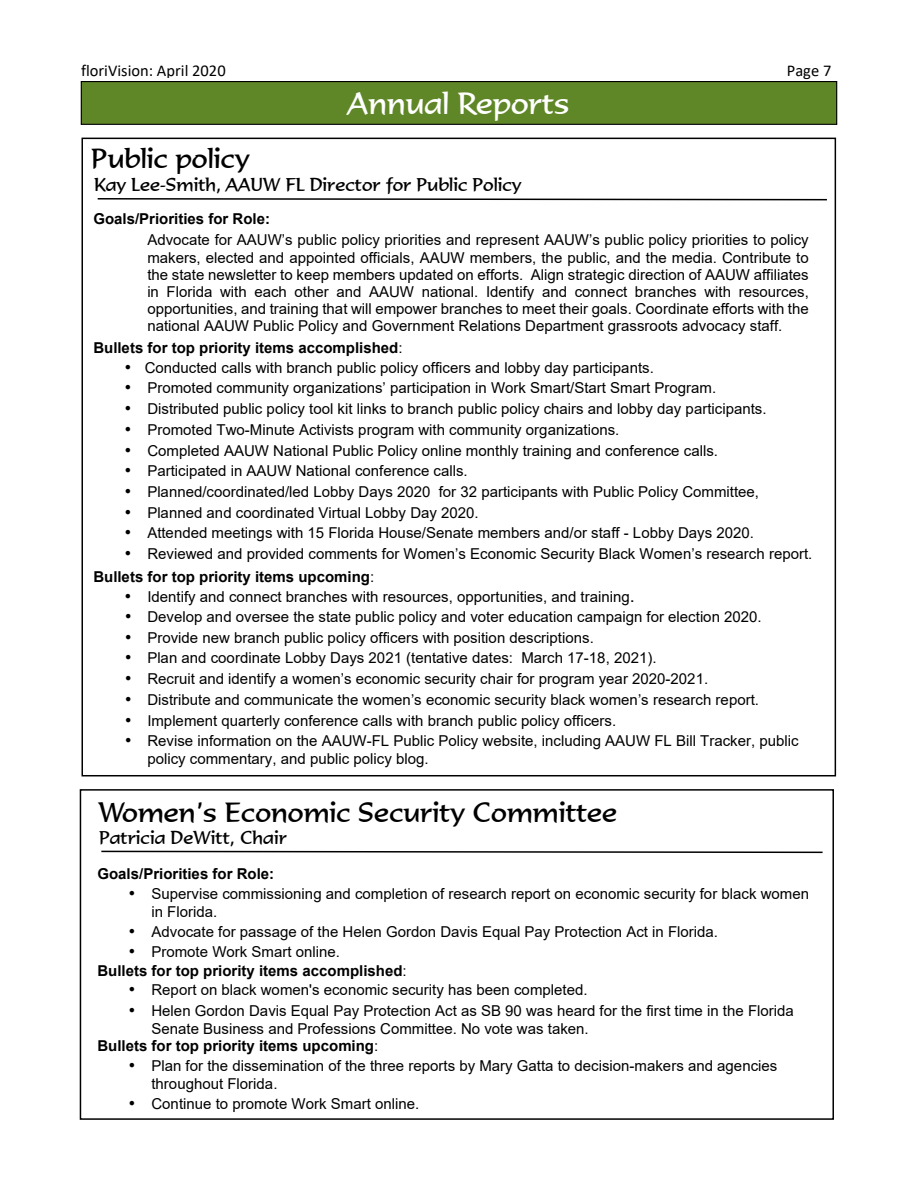
<style>
.page{position:relative;width:918px;height:1188px;background:#fff}
.page>*{position:absolute;margin:0;border:0;box-sizing:border-box;transform-origin:0 0}
.t1{font:30px "Formal 436 BT";color:#fff}
.t2{font:27px "Formal 436 BT";color:#000}
.t3{font:18px "Formal 436 BT";color:#000}
.t4{font:16.5px "Calibri";color:#000}
.t5{font:15px/17.2px "Arial";color:#000}
.t6{font:700 15px/18.1px "Arial";color:#000}
.s1{font-weight:400}
.s2{font-family:"Times New Roman";font-size:18px}
.s3{font-weight:700}
.s4{font-size:18px}
.s5{font-family:"Times New Roman";font-weight:400;font-size:18px}
</style>
<div class="page">
<div style="left:81px;top:82px;width:756px;height:42px;background:#5f8727"></div>
<div style="left:81px;top:81px;width:756px;height:44px;border:1px solid #000"></div>
<div style="left:80px;top:789px;width:754px;height:331px;border:2px solid #000"></div>
<svg style="left:97px;top:198px;width:730px;height:3px"></svg>
<svg style="left:101px;top:850px;width:722px;height:4px"></svg>
<p class="t4" style="left:81px;top:64px;width:146px">floriVision: April 2020</p>
<p class="t4" style="left:787px;top:63px;width:46px">Page 7</p>
<h1 class="t1" style="left:348px;top:92px;width:223px">Annual Reports</h1>
<h2 class="t2" style="left:91px;top:147px;width:160px">Public policy</h2>
<p class="t3" style="left:94px;top:177px;width:429px">Kay Lee-Smith, AAUW FL Director for Public Policy</p>
<p class="t6" style="left:93px;top:211px;width:178px">Goals/Priorities for Role:</p>
<p class="t5" style="left:147px;top:233px;width:663px;text-align:justify">Advocate for AAUW’s public policy priorities and represent AAUW’s public policy priorities to policy makers, elected and appointed officials, AAUW members, the public, and the media. Contribute to the state newsletter to keep members updated on efforts. Align strategic direction of AAUW affiliates in Florida with each other and AAUW national. Identify and connect branches with resources, opportunities, and training that will empower branches to meet their goals. Coordinate efforts with the national AAUW Public Policy and Government Relations Department grassroots advocacy staff.</p>
<p class="t6" style="left:93px;top:340px;width:311px">Bullets for top priority items accomplished<span class="s1">:</span></p>
<p class="t5" style="left:125px;top:360px;width:531px"><span class="s2">•</span> Conducted calls with branch public policy officers and lobby day participants.</p>
<p class="t5" style="left:125px;top:381px;width:593px"><span class="s2">•</span> Promoted community organizations’ participation in Work Smart/Start Smart Program.</p>
<p class="t5" style="left:125px;top:402px;width:643px"><span class="s2">•</span> Distributed public policy tool kit links to branch public policy chairs and lobby day participants.</p>
<p class="t5" style="left:125px;top:422px;width:496px"><span class="s2">•</span> Promoted Two-Minute Activists program with community organizations.</p>
<p class="t5" style="left:125px;top:443px;width:595px"><span class="s2">•</span> Completed AAUW National Public Policy online monthly training and conference calls.</p>
<p class="t5" style="left:125px;top:464px;width:344px"><span class="s2">•</span> Participated in AAUW National conference calls.</p>
<p class="t5" style="left:125px;top:484px;width:636px"><span class="s2">•</span> Planned/coordinated/led Lobby Days 2020 for 32 participants with Public Policy Committee,</p>
<p class="t5" style="left:125px;top:505px;width:355px"><span class="s2">•</span> Planned and coordinated Virtual Lobby Day 2020.</p>
<p class="t5" style="left:125px;top:526px;width:631px"><span class="s2">•</span> Attended meetings with 15 Florida House/Senate members and/or staff - Lobby Days 2020.</p>
<p class="t5" style="left:93px;top:544px;width:721px;line-height:22.6px;text-indent:32px"><span class="s2">•</span> Reviewed and provided comments for Women’s Economic Security Black Women’s research report.<br><span class="s3">Bullets for top priority items upcoming</span>:</p>
<p class="t5" style="left:125px;top:589px;width:512px"><span class="s2">•</span> Identify and connect branches with resources, opportunities, and training<span class="s4">.</span></p>
<p class="t5" style="left:125px;top:610px;width:638px"><span class="s2">•</span> Develop and oversee the state public policy and voter education campaign for election 2020.</p>
<p class="t5" style="left:125px;top:630px;width:470px"><span class="s2">•</span> Provide new branch public policy officers with position descriptions.</p>
<p class="t5" style="left:125px;top:651px;width:533px"><span class="s2">•</span> Plan and coordinate Lobby Days 2021 (tentative dates: March 17-18, 2021).</p>
<p class="t5" style="left:125px;top:672px;width:584px"><span class="s2">•</span> Recruit and identify a women’s economic security chair for program year 2020-2021.</p>
<p class="t5" style="left:125px;top:692px;width:635px"><span class="s2">•</span> Distribute and communicate the women’s economic security black women’s research report.</p>
<p class="t5" style="left:125px;top:713px;width:493px"><span class="s2">•</span> Implement quarterly conference calls with branch public policy officers.</p>
<p class="t5" style="left:147px;top:733px;width:653px;line-height:18.1px;text-indent:-22px"><span class="s2">•</span> Revise information on the AAUW-FL Public Policy website, including AAUW FL Bill Tracker, public policy commentary, and public policy blog.</p>
<h2 class="t2" style="left:99px;top:802px;width:520px">Women’s Economic Security Committee</h2>
<p class="t3" style="left:99px;top:830px;width:189px">Patricia DeWitt, Chair</p>
<p class="t6" style="left:97px;top:866px;width:178px">Goals/Priorities for Role:</p>
<p class="t5" style="left:151px;top:886px;width:659px;line-height:18.1px;text-indent:-22px"><span class="s2">•</span> Supervise commissioning and completion of research report on economic security for black women in Florida.</p>
<p class="t5" style="left:129px;top:924px;width:591px"><span class="s2">•</span> Advocate for passage of the Helen Gordon Davis Equal Pay Protection Act in Florida.</p>
<p class="t6" style="left:97px;top:945px;width:311px;text-indent:32px"><span class="s5">•</span> <span class="s1">Promote Work Smart online.<br></span>Bullets for top priority items accomplished<span class="s1">:</span></p>
<p class="t5" style="left:129px;top:983px;width:460px"><span class="s2">•</span> Report on black women's economic security has been completed.</p>
<p class="t5" style="left:129px;top:1004px;width:666px"><span class="s2">•</span> Helen Gordon Davis Equal Pay Protection Act as SB 90 was heard for the first time in the Florida</p>
<p class="t5" style="left:151px;top:1022px;width:439px">Senate Business and Professions Committee. No vote was taken.</p>
<p class="t6" style="left:97px;top:1039px;width:282px">Bullets for top priority items upcoming<span class="s1">:</span></p>
<p class="t5" style="left:151px;top:1058px;width:627px;line-height:18.1px;text-indent:-22px"><span class="s2">•</span> Plan for the dissemination of the three reports by Mary Gatta to decision-makers and agencies throughout Florida.</p>
<p class="t5" style="left:129px;top:1097px;width:292px"><span class="s2">•</span> Continue to promote Work Smart online.</p>
</div>
